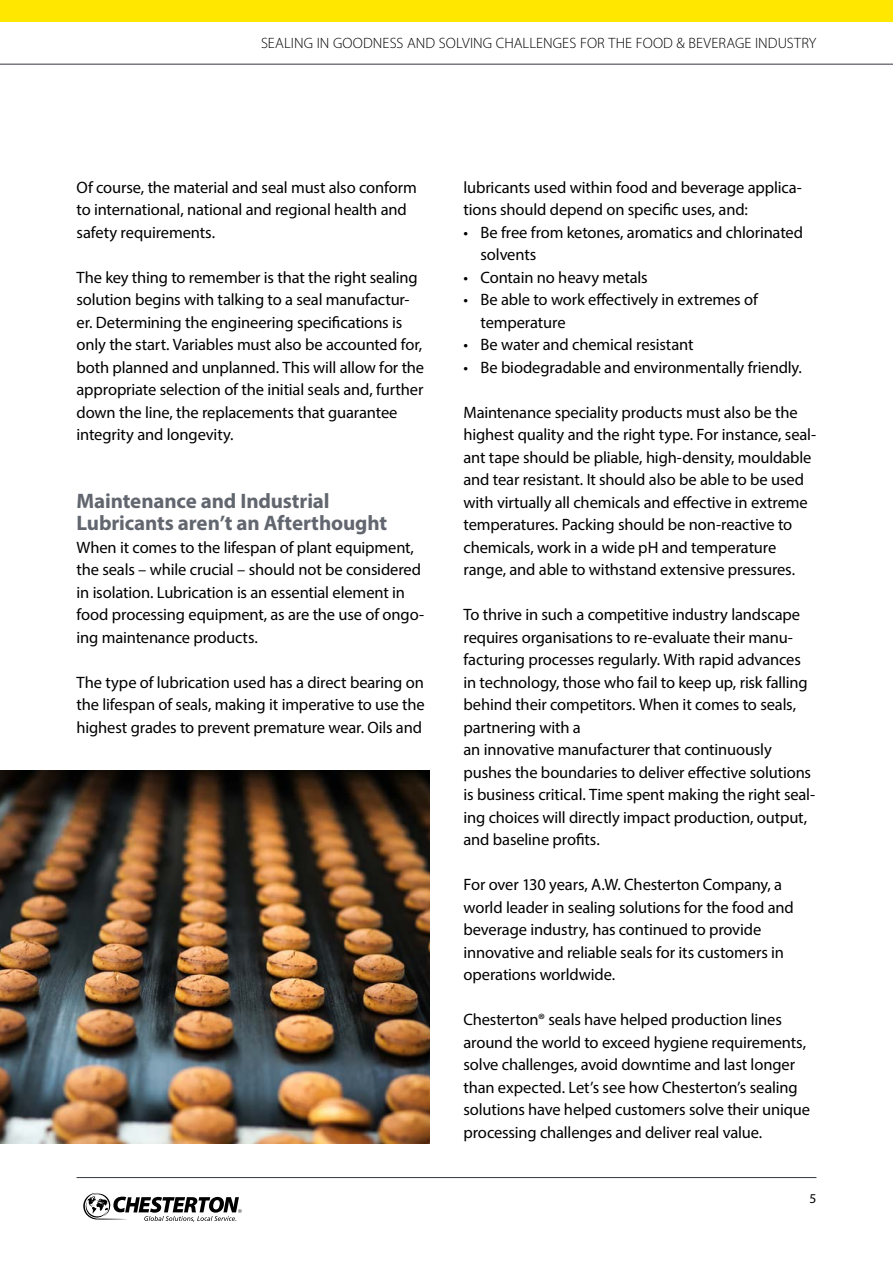
<style>
.page{position:relative;width:893px;height:1263px;background:#fff}
.page>*{position:absolute;margin:0;border:0;box-sizing:border-box;transform-origin:0 0}
.Paragraph_Style_1{font:700 21px/22.5px "Myriad Pro";letter-spacing:-.01em;color:#62666f}
.Copy_Text{font:16.5px/22.5px "Myriad Pro";letter-spacing:-.01em;color:#000}
.t1{font:300 15px "Myriad Pro";letter-spacing:.005em;color:#000}
.t2{font:13.5px "Myriad Pro";color:#000}
</style>
<div class="page">
<div style="left:0;top:0;width:893px;height:21px;background:#ffe700"></div>
<hr style="left:0;top:64px;width:893px;height:1px;background:#343741">
<hr style="left:77px;top:1177px;width:739px;height:1px;background:#343741">
<svg style="left:83px;top:1193px;width:159px;height:29px"></svg>
<img style="left:0;top:770px;width:429px;height:373px">
<p class="t1" style="left:261px;top:35px;width:557px">SEALING IN GOODNESS AND SOLVING CHALLENGES FOR THE FOOD &amp; BEVERAGE INDUSTRY</p>
<p class="Copy_Text" style="left:77px;top:176px;width:342px">Of course, the material and seal must also conform to international, national and regional health and safety requirements.</p>
<p class="Copy_Text" style="left:77px;top:266px;width:349px">The key thing to remember is that the right sealing solution begins with talking to a seal manufactur&shy;er. Determining the engineering specifications is only the start. Variables must also be accounted for, both planned and unplanned. This will allow for the appropriate selection of the initial seals and, further down the line, the replacements that guarantee integrity and longevity.</p>
<p class="Paragraph_Style_1" style="left:77px;top:489px;width:312px">Maintenance and Industrial<br>Lubricants aren’t an Afterthought</p>
<p class="Copy_Text" style="left:77px;top:536px;width:349px">When it comes to the lifespan of plant equipment, the seals – while crucial – should not be considered in isolation. Lubrication is an essential element in food processing equipment, as are the use of ongo&shy;ing maintenance products.</p>
<p class="Copy_Text" style="left:77px;top:671px;width:350px;text-align:justify">The type of lubrication used has a direct bearing on the lifespan of seals, making it imperative to use the highest grades to prevent premature wear. Oils and</p>
<p class="Copy_Text" style="left:463px;top:176px;width:340px">lubricants used within food and beverage applica&shy;tions should depend on specific uses, and:</p>
<p class="Copy_Text" style="left:480px;top:221px;width:324px;text-indent:-17px">• Be free from ketones, aromatics and chlorinated solvents</p>
<p class="Copy_Text" style="left:463px;top:266px;width:186px">• Contain no heavy metals</p>
<p class="Copy_Text" style="left:480px;top:288px;width:279px;text-indent:-17px">• Be able to work effectively in extremes of temperature</p>
<p class="Copy_Text" style="left:463px;top:333px;width:231px">• Be water and chemical resistant</p>
<p class="Copy_Text" style="left:463px;top:356px;width:340px">• Be biodegradable and environmentally friendly.</p>
<p class="Copy_Text" style="left:463px;top:401px;width:354px">Maintenance speciality products must also be the highest quality and the right type. For instance, seal&shy;ant tape should be pliable, high-density, mouldable and tear resistant. It should also be able to be used with virtually all chemicals and effective in extreme temperatures. Packing should be non-reactive to chemicals, work in a wide pH and temperature range, and able to withstand extensive pressures.</p>
<p class="Copy_Text" style="left:463px;top:603px;width:346px">To thrive in such a competitive industry landscape requires organisations to re-evaluate their manu&shy;facturing processes regularly. With rapid advances in technology, those who fail to keep up, risk falling behind their competitors. When it comes to seals, partnering with a</p>
<p class="Copy_Text" style="left:463px;top:738px;width:353px">an innovative manufacturer that continuously pushes the boundaries to deliver effective solutions is business critical. Time spent making the right seal&shy;ing choices will directly impact production, output, and baseline profits.</p>
<p class="Copy_Text" style="left:463px;top:873px;width:332px">For over 130 years, A.W. Chesterton Company, a world leader in sealing solutions for the food and beverage industry, has continued to provide innovative and reliable seals for its customers in operations worldwide.</p>
<p class="Copy_Text" style="left:463px;top:1008px;width:348px">Chesterton® seals have helped production lines around the world to exceed hygiene requirements, solve challenges, avoid downtime and last longer than expected. Let’s see how Chesterton’s sealing solutions have helped customers solve their unique processing challenges and deliver real value.</p>
<p class="t2" style="left:809px;top:1190px;width:8px">5</p>
</div>
